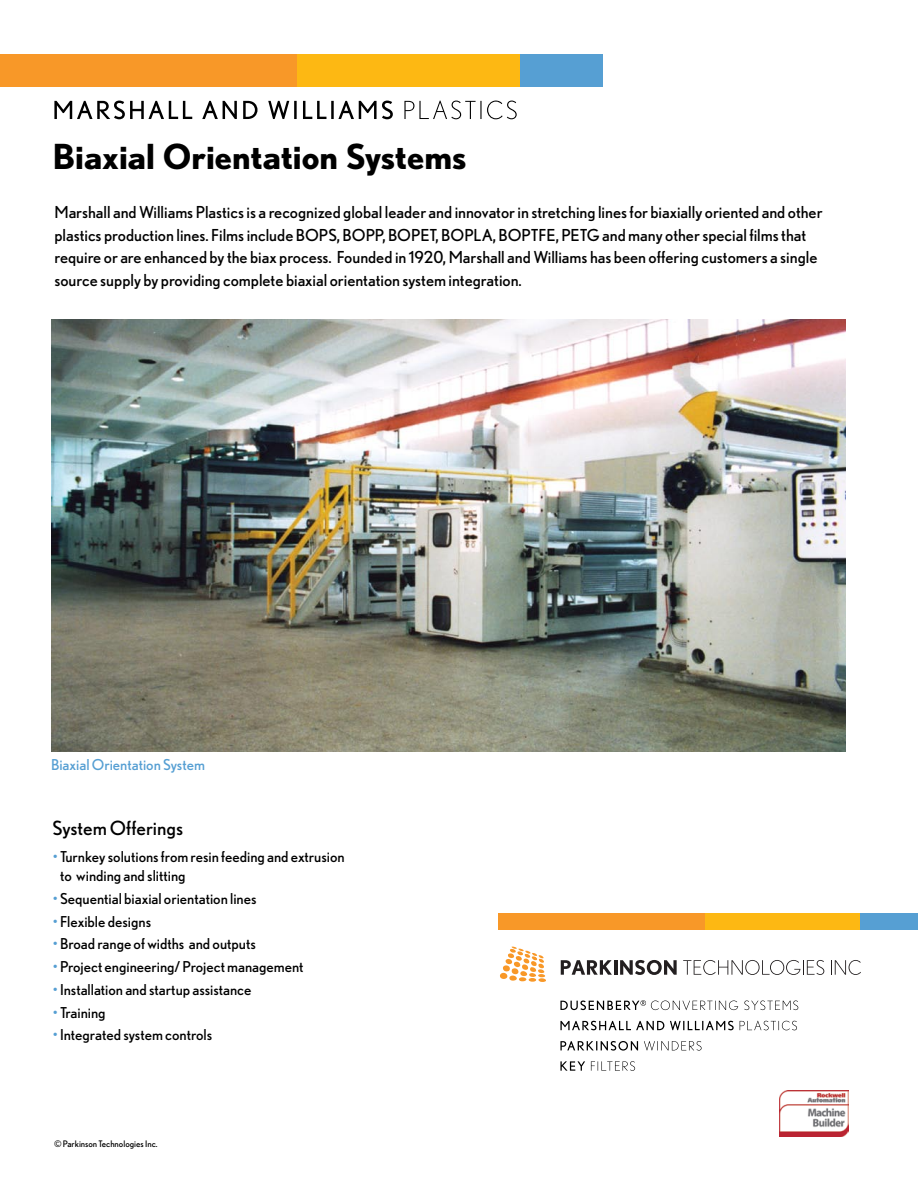
<style>
.page{position:relative;width:918px;height:1188px;background:#fff}
.page>*{position:absolute;margin:0;border:0;box-sizing:border-box;transform-origin:0 0}
.t1{font:700 34.5px "Nobel";color:#000}
.t2{font:19.5px "Nobel";color:#000}
.t3{font:16.5px/22.5px "Nobel";color:#000}
.t4{font:15px/19.5px "Nobel";color:#000}
.t5{font:15px "Nobel";color:#569fd3}
.t6{font:9px "Nobel";color:#000}
.s1{color:#569fd3}
</style>
<div class="page">
<img style="left:779px;top:1091px;width:69px;height:45px">
<svg style="left:561px;top:960px;width:51px;height:15px"></svg>
<hr style="left:614px;top:960px;width:3px;height:15px;background:#231f20">
<svg style="left:620px;top:960px;width:57px;height:15px"></svg>
<svg style="left:683px;top:960px;width:141px;height:15px"></svg>
<svg style="left:831px;top:960px;width:30px;height:15px"></svg>
<svg style="left:500px;top:947px;width:46px;height:35px"></svg>
<svg style="left:560px;top:1000px;width:238px;height:10px"></svg>
<svg style="left:560px;top:1021px;width:237px;height:9px"></svg>
<svg style="left:560px;top:1041px;width:142px;height:10px"></svg>
<svg style="left:560px;top:1061px;width:75px;height:10px"></svg>
<div style="left:666px;top:914px;width:201px;height:16px;background:#fdb813"></div>
<div style="left:498px;top:914px;width:207px;height:16px;background:#f89828"></div>
<div style="left:860px;top:914px;width:58px;height:16px;background:#569fd3"></div>
<img style="left:52px;top:319px;width:794px;height:433px">
<div style="left:241px;top:54px;width:288px;height:33px;background:#fdb813"></div>
<div style="left:0;top:54px;width:296px;height:33px;background:#f89828"></div>
<div style="left:520px;top:54px;width:82px;height:33px;background:#569fd3"></div>
<svg style="left:54px;top:101px;width:463px;height:18px"></svg>
<h1 class="t1" style="left:52px;top:136px;width:415px">Biaxial Orientation Systems</h1>
<p class="t3" style="left:54px;top:201px;width:770px">Marshall and Williams Plastics is a recognized global leader and innovator in stretching lines for biaxially oriented and other plastics production lines. Films include BOPS, BOPP, BOPET, BOPLA, BOPTFE, PETG and many other special films that require or are enhanced by the biax process. Founded in 1920, Marshall and Williams has been offering customers a single source supply by providing complete biaxial orientation system integration.</p>
<p class="t5" style="left:51px;top:756px;width:155px">Biaxial Orientation System</p>
<p class="t2" style="left:52px;top:817px;width:132px">System Offerings</p>
<p class="t4" style="left:60px;top:846px;width:286px;text-indent:-8px"><span class="s1">•</span>Turnkey solutions from resin feeding and extrusion to winding and slitting</p>
<p class="t4" style="left:52px;top:888px;width:206px"><span class="s1">•</span>Sequential biaxial orientation lines</p>
<p class="t4" style="left:52px;top:911px;width:100px"><span class="s1">•</span>Flexible designs</p>
<p class="t4" style="left:52px;top:934px;width:205px"><span class="s1">•</span>Broad range of widths and outputs</p>
<p class="t4" style="left:52px;top:957px;width:253px"><span class="s1">•</span>Project engineering/ Project management</p>
<p class="t4" style="left:52px;top:979px;width:201px"><span class="s1">•</span>Installation and startup assistance</p>
<p class="t4" style="left:52px;top:1002px;width:55px"><span class="s1">•</span>Training</p>
<p class="t4" style="left:52px;top:1025px;width:161px"><span class="s1">•</span>Integrated system controls</p>
<p class="t6" style="left:54px;top:1139px;width:105px">© Parkinson Technologies Inc.</p>
</div>
